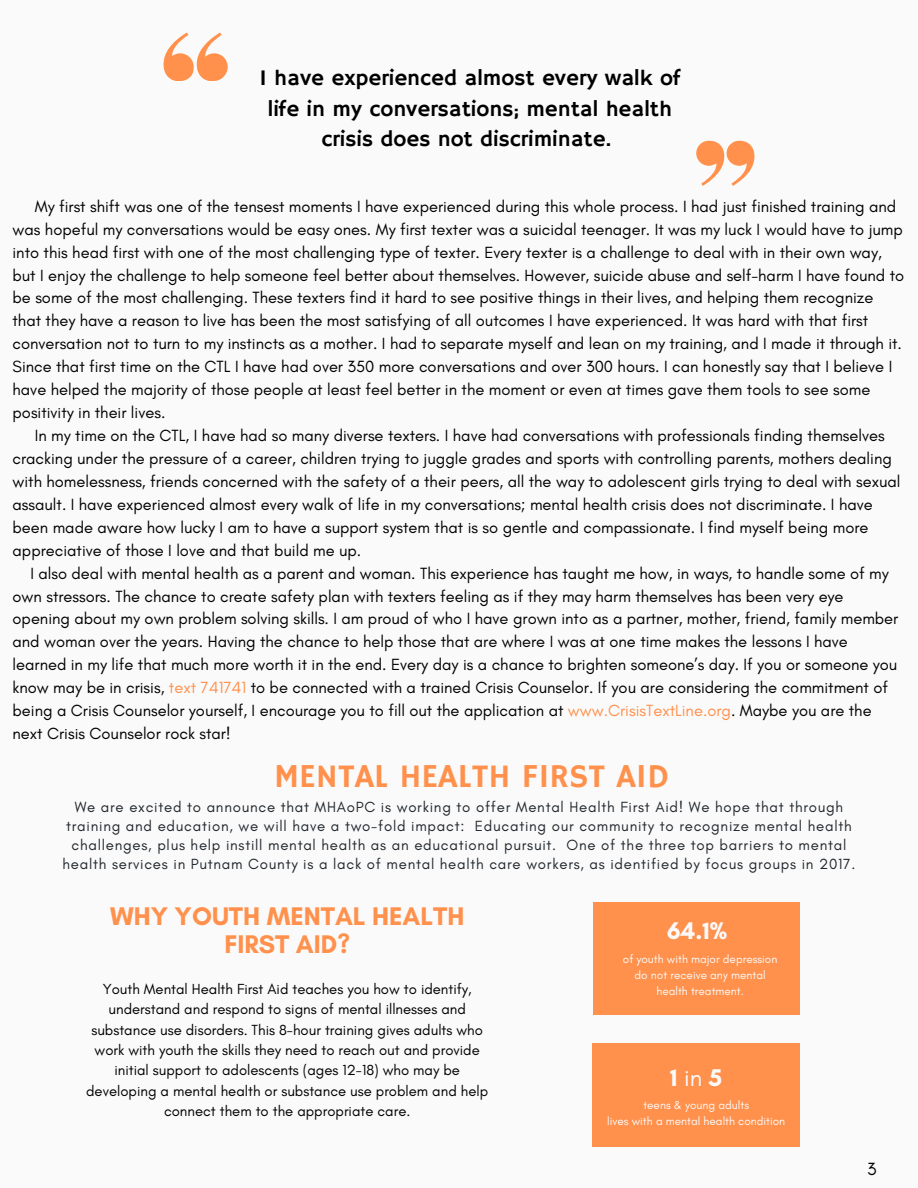
<style>
.page{position:relative;width:918px;height:1188px;background:#fafafa}
.page>*{position:absolute;margin:0;border:0;box-sizing:border-box;transform-origin:0 0}
.t1{font:33.45px "Hammersmith One";color:#ff914d}
.t2{font:700 25.95px/27.9px "Glacial Indifference";color:#ff914d;text-align:center}
.t3{font:700 24.6px "Glacial Indifference";color:#fafafa}
.t4{font:22.2px/30.5px "Hammersmith One";color:#000;text-align:center}
.t5{font:18px "Glacial Indifference";color:#000}
.t6{font:16.5px/23px "Glacial Indifference";color:#000}
.t7{font:15px/19.2px "Glacial Indifference";letter-spacing:.05em;color:#21272d;text-align:center}
.t8{font:14.85px/20.4px "Glacial Indifference";color:#000;text-align:center}
.t9{font:11.7px/16.2px "Glacial Indifference";color:#fafafa;text-align:center}
.s1{color:#ff914d}
.s2{font-weight:400}
</style>
<div class="page">
<svg style="left:164px;top:32px;width:64px;height:49px"></svg>
<svg style="left:696px;top:141px;width:58px;height:45px"></svg>
<div style="left:594px;top:902px;width:206px;height:112px;background:#ff914d"></div>
<div style="left:592px;top:1044px;width:208px;height:103px;background:#ff914d"></div>
<p class="t4" style="left:260px;top:64px;width:422px">I have experienced almost every walk of life in my conversations; mental health crisis does not discriminate.</p>
<p class="t6" style="left:13px;top:195px;width:893px;text-indent:22px">My first shift was one of the tensest moments I have experienced during this whole process. I had just finished training and was hopeful my conversations would be easy ones. My first texter was a suicidal teenager. It was my luck I would have to jump into this head first with one of the most challenging type of texter. Every texter is a challenge to deal with in their own way, but I enjoy the challenge to help someone feel better about themselves. However, suicide abuse and self-harm I have found to be some of the most challenging. These texters find it hard to see positive things in their lives, and helping them recognize that they have a reason to live has been the most satisfying of all outcomes I have experienced. It was hard with that first conversation not to turn to my instincts as a mother. I had to separate myself and lean on my training, and I made it through it.<br>Since that first time on the CTL I have had over 350 more conversations and over 300 hours. I can honestly say that I believe I have helped the majority of those people at least feel better in the moment or even at times gave them tools to see some positivity in their lives.</p>
<p class="t6" style="left:13px;top:424px;width:889px;text-indent:22px">In my time on the CTL, I have had so many diverse texters. I have had conversations with professionals finding themselves cracking under the pressure of a career, children trying to juggle grades and sports with controlling parents, mothers dealing with homelessness, friends concerned with the safety of a their peers, all the way to adolescent girls trying to deal with sexual assault. I have experienced almost every walk of life in my conversations; mental health crisis does not discriminate. I have been made aware how lucky I am to have a support system that is so gentle and compassionate. I find myself being more appreciative of those I love and that build me up.</p>
<p class="t6" style="left:13px;top:561px;width:887px;text-indent:18px">I also deal with mental health as a parent and woman. This experience has taught me how, in ways, to handle some of my own stressors. The chance to create safety plan with texters feeling as if they may harm themselves has been very eye opening about my own problem solving skills. I am proud of who I have grown into as a partner, mother, friend, family member and woman over the years. Having the chance to help those that are where I was at one time makes the lessons I have learned in my life that much more worth it in the end. Every day is a chance to brighten someone’s day. If you or someone you know may be in crisis, <span class="s1">text 741741</span> to be connected with a trained Crisis Counselor. If you are considering the commitment of being a Crisis Counselor yourself, I encourage you to fill out the application at <span class="s1">www.CrisisTextLine.org</span>. Maybe you are the next Crisis Counselor rock star!</p>
<p class="t1" style="left:274px;top:757px;width:397px">MENTAL HEALTH FIRST AID</p>
<p class="t7" style="left:63px;top:797px;width:794px">We are excited to announce that MHAoPC is working to offer Mental Health First Aid! We hope that through training and education, we will have a two-fold impact: Educating our community to recognize mental health challenges, plus help instill mental health as an educational pursuit. One of the three top barriers to mental health services in Putnam County is a lack of mental health care workers, as identified by focus groups in 2017.</p>
<p class="t2" style="left:110px;top:902px;width:356px">WHY YOUTH MENTAL HEALTH<br>FIRST AID?</p>
<p class="t8" style="left:103px;top:978px;width:370px">Youth Mental Health First Aid teaches you how to identify,</p>
<p class="t8" style="left:109px;top:999px;width:359px">understand and respond to signs of mental illnesses and</p>
<p class="t8" style="left:86px;top:1019px;width:404px">substance use disorders. This 8-hour training gives adults who work with youth the skills they need to reach out and provide initial support to adolescents (ages 12-18) who may be developing a mental health or substance use problem and help connect them to the appropriate care.</p>
<p class="t3" style="left:667px;top:915px;width:62px">64.1%</p>
<p class="t9" style="left:623px;top:951px;width:156px">of youth with major depression do not receive any mental</p>
<p class="t9" style="left:656px;top:983px;width:89px">health treatment.</p>
<p class="t3" style="left:670px;top:1063px;width:54px">1<span class="s2">in</span>5</p>
<p class="t9" style="left:643px;top:1097px;width:107px">teens &amp; young adults</p>
<p class="t9" style="left:607px;top:1113px;width:180px">lives with a mental health condition</p>
<p class="t5" style="left:867px;top:1158px;width:11px">3</p>
</div>
